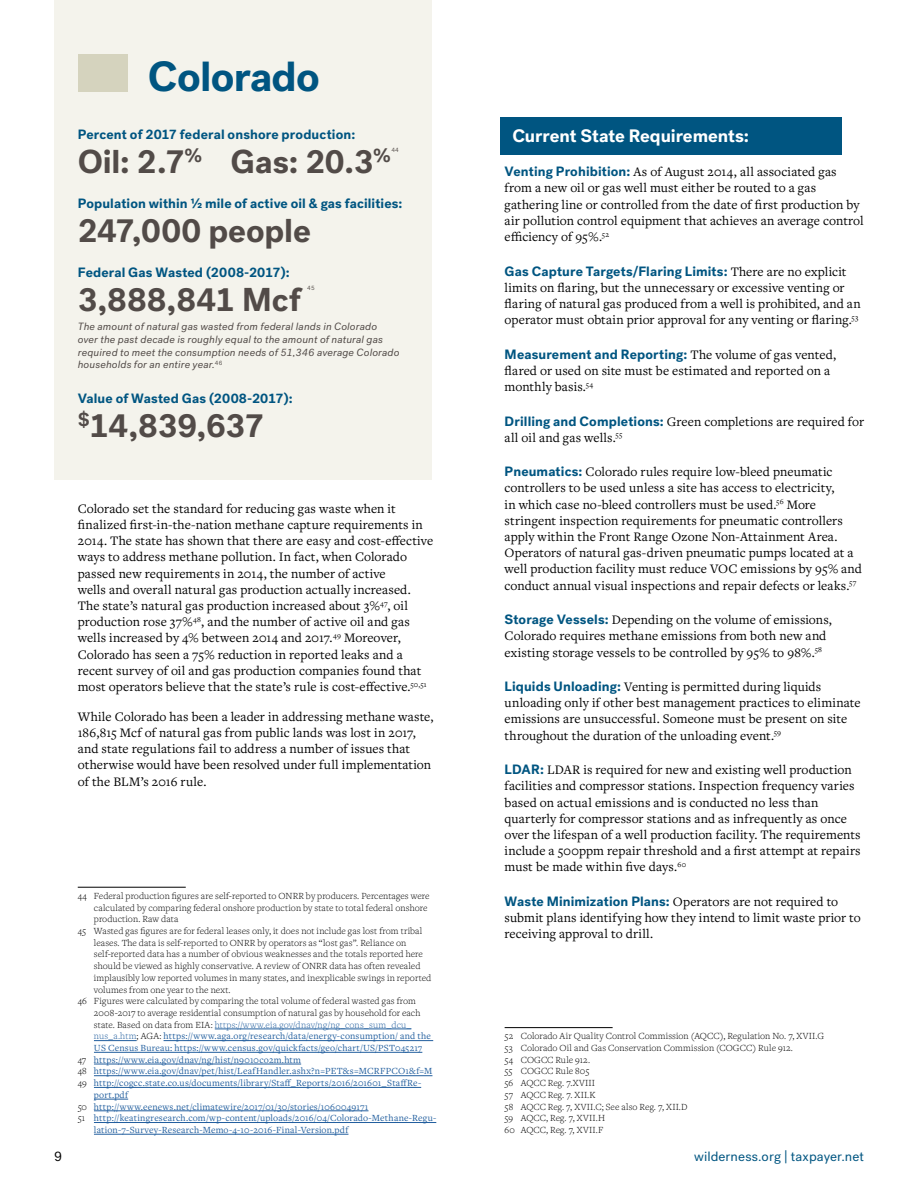
<style>
.page{position:relative;width:918px;height:1188px;background:#fff}
.page>*{position:absolute;margin:0;border:0;box-sizing:border-box;transform-origin:0 0}
.t1{font:700 42px "Post Grotesk";letter-spacing:-.015em;color:#005581}
.t2{font:700 33px "Post Grotesk";letter-spacing:-.005em;color:#524b48}
.t3{font:700 18px "Post Grotesk";letter-spacing:-.005em;color:#fff}
.t4{font:13.5px/16.2px "Freight Text Pro";letter-spacing:.005em;color:#000}
.t5{font:700 13.5px "Post Grotesk";letter-spacing:.01em;color:#005581}
.t6{font:13.5px "Post Grotesk";letter-spacing:.01em;color:#005581}
.t7{font:13.5px "Post Grotesk";color:#000}
.t8{font:italic 10.5px/12.6px "Post Grotesk";letter-spacing:.015em;color:#524b48}
.t9{font:300 9.75px/11.7px "Freight Text Pro";letter-spacing:.01em;color:#000}
.t10{font:9.75px "Freight Text Pro";letter-spacing:.02em;color:#215e9e}
.t11{font:300 9.75px "Freight Text Pro";letter-spacing:.01em;color:#215e9e}
.t12{font:6.15px "Post Grotesk";color:#524b48}
.s1{color:#000}
.s2{font-weight:300}
.s3{font-weight:300;color:#000}
.s4{font-family:"Post Grotesk";font-weight:700;color:#005581}
.s5{font-family:"Freight Text Pro";font-weight:400;color:#000}
</style>
<div class="page">
<div style="left:54px;top:0;width:378px;height:479px;background:#f4f3ec"></div>
<div style="left:500px;top:118px;width:342px;height:37px;background:#005581"></div>
<hr style="left:78px;top:887px;width:108px;height:1px;background:#000">
<hr style="left:215px;top:1029px;width:196px;height:1px;background:#215e9e">
<hr style="left:94px;top:1040px;width:43px;height:1px;background:#215e9e">
<hr style="left:164px;top:1040px;width:269px;height:1px;background:#215e9e">
<hr style="left:94px;top:1052px;width:328px;height:1px;background:#215e9e">
<hr style="left:94px;top:1064px;width:207px;height:1px;background:#215e9e">
<hr style="left:94px;top:1075px;width:338px;height:1px;background:#215e9e">
<hr style="left:94px;top:1087px;width:327px;height:1px;background:#215e9e">
<hr style="left:94px;top:1099px;width:34px;height:1px;background:#215e9e">
<hr style="left:94px;top:1111px;width:275px;height:1px;background:#215e9e">
<hr style="left:94px;top:1122px;width:342px;height:1px;background:#215e9e">
<hr style="left:94px;top:1134px;width:254px;height:1px;background:#215e9e">
<hr style="left:505px;top:1027px;width:108px;height:1px;background:#000">
<div style="left:78px;top:54px;width:50px;height:37px;background:#d5d3be"></div>
<h1 class="t1" style="left:148px;top:50px;width:174px">Colorado</h1>
<p class="t5" style="left:78px;top:125px;width:279px">Percent of 2017 federal onshore production:</p>
<h2 class="t2" style="left:78px;top:141px;width:315px">Oil: 2.7<sup>%</sup> Gas: 20.3<sup>%</sup></h2>
<p class="t12" style="left:391px;top:146px;width:9px">44</p>
<p class="t5" style="left:78px;top:194px;width:326px">Population within ½ mile of active oil &amp; gas facilities:</p>
<h2 class="t2" style="left:78px;top:210px;width:235px">247,000 people</h2>
<p class="t5" style="left:78px;top:263px;width:214px">Federal Gas Wasted (2008-2017):</p>
<h2 class="t2" style="left:78px;top:279px;width:225px">3,888,841 Mcf</h2>
<p class="t12" style="left:307px;top:284px;width:9px">45</p>
<p class="t8" style="left:78px;top:321px;width:323px">The amount of natural gas wasted from federal lands in Colorado over the past decade is roughly equal to the amount of natural gas required to meet the consumption needs of 51,346 average Colorado households for an entire year.<sup>46</sup></p>
<p class="t5" style="left:78px;top:390px;width:217px">Value of Wasted Gas (2008-2017):</p>
<h2 class="t2" style="left:78px;top:405px;width:188px"><sup>$</sup>14,839,637</h2>
<p class="t4" style="left:78px;top:500px;width:357px">Colorado set the standard for reducing gas waste when it finalized first-in-the-nation methane capture requirements in 2014. The state has shown that there are easy and cost-effective ways to address methane pollution. In fact, when Colorado passed new requirements in 2014, the number of active<br>wells and overall natural gas production actually increased.<br>The state’s natural gas production increased about 3%<sup>47</sup>, oil production rose 37%<sup>48</sup>, and the number of active oil and gas wells increased by 4% between 2014 and 2017.<sup>49</sup> Moreover, Colorado has seen a 75% reduction in reported leaks and a recent survey of oil and gas production companies found that most operators believe that the state’s rule is cost-effective.<sup>50,51</sup></p>
<p class="t4" style="left:78px;top:708px;width:357px">While Colorado has been a leader in addressing methane waste, 186,815 Mcf of natural gas from public lands was lost in 2017, and state regulations fail to address a number of issues that otherwise would have been resolved under full implementation of the BLM’s 2016 rule.</p>
<p class="t9" style="left:78px;top:890px;width:353px">44 Federal production figures are self-reported to ONRR by producers. Percentages were</p>
<p class="t9" style="left:94px;top:901px;width:335px">calculated by comparing federal onshore production by state to total federal onshore</p>
<p class="t9" style="left:94px;top:913px;width:86px">production. Raw data</p>
<p class="t9" style="left:78px;top:925px;width:346px">45 Wasted gas figures are for federal leases only, it does not include gas lost from tribal</p>
<p class="t9" style="left:94px;top:936px;width:314px">leases. The data is self-reported to ONRR by operators as “lost gas”. Reliance on</p>
<p class="t9" style="left:94px;top:948px;width:331px">self-reported data has a number of obvious weaknesses and the totals reported here</p>
<p class="t9" style="left:94px;top:960px;width:328px">should be viewed as highly conservative. A review of ONRR data has often revealed</p>
<p class="t9" style="left:94px;top:972px;width:339px">implausibly low reported volumes in many states, and inexplicable swings in reported</p>
<p class="t9" style="left:94px;top:983px;width:138px">volumes from one year to the next.</p>
<p class="t9" style="left:78px;top:995px;width:340px">46 Figures were calculated by comparing the total volume of federal wasted gas from</p>
<p class="t9" style="left:94px;top:1007px;width:328px">2008-2017 to average residential consumption of natural gas by household for each</p>
<p class="t11" style="left:94px;top:1018px;width:319px"><span class="s1">state. Based on data from EIA:</span> https://www.eia.gov/dnav/ng/ng_cons_sum_dcu_</p>
<p class="t10" style="left:94px;top:1030px;width:339px"><span class="s2">nus_a.htm</span><span class="s3">; AGA:</span> https://www.aga.org/research/data/energy-consumption/ and the</p>
<p class="t10" style="left:94px;top:1041px;width:330px">US Census Bureau: https://www.census.gov/quickfacts/geo/chart/US/PST045217</p>
<p class="t10" style="left:78px;top:1053px;width:225px"><span class="s3">47</span> https://www.eia.gov/dnav/ng/hist/n9010co2m.htm</p>
<p class="t10" style="left:78px;top:1065px;width:356px"><span class="s3">48</span> https://www.eia.gov/dnav/pet/hist/LeafHandler.ashx?n=PET&amp;s=MCRFPCO1&amp;f=M</p>
<p class="t10" style="left:78px;top:1077px;width:345px"><span class="s3">49</span> http://cogcc.state.co.us/documents/library/Staff_Reports/2016/201601_StaffRe-</p>
<p class="t10" style="left:94px;top:1088px;width:36px">port.pdf</p>
<p class="t10" style="left:78px;top:1100px;width:292px"><span class="s3">50</span> http://www.eenews.net/climatewire/2017/01/30/stories/1060049171</p>
<p class="t10" style="left:78px;top:1112px;width:360px"><span class="s3">51</span> http://keatingresearch.com/wp-content/uploads/2016/04/Colorado-Methane-Regu-</p>
<p class="t10" style="left:94px;top:1123px;width:256px">lation-7-Survey-Research-Memo-4-10-2016-Final-Version.pdf</p>
<h3 class="t3" style="left:512px;top:124px;width:238px">Current State Requirements:</h3>
<p class="t4" style="left:505px;top:163px;width:361px"><span class="s4">Venting Prohibition:</span> As of August 2014, all associated gas from a new oil or gas well must either be routed to a gas gathering line or controlled from the date of first production by air pollution control equipment that achieves an average control efficiency of 95%.<sup>52</sup></p>
<p class="t5" style="left:505px;top:262px;width:343px">Gas Capture Targets/Flaring Limits: <span class="s5">There are no explicit</span></p>
<p class="t4" style="left:505px;top:279px;width:358px">limits on flaring, but the unnecessary or excessive venting or flaring of natural gas produced from a well is prohibited, and an operator must obtain prior approval for any venting or flaring.<sup>53</sup></p>
<p class="t5" style="left:505px;top:345px;width:333px">Measurement and Reporting: <span class="s5">The volume of gas vented,</span></p>
<p class="t4" style="left:505px;top:362px;width:327px">flared or used on site must be estimated and reported on a monthly basis.<sup>54</sup></p>
<p class="t4" style="left:505px;top:413px;width:361px"><span class="s4">Drilling and Completions:</span> Green completions are required for all oil and gas wells.<sup>55</sup></p>
<p class="t4" style="left:505px;top:463px;width:359px"><span class="s4">Pneumatics:</span> Colorado rules require low-bleed pneumatic controllers to be used unless a site has access to electricity,<br>in which case no-bleed controllers must be used.<sup>56</sup> More stringent inspection requirements for pneumatic controllers apply within the Front Range Ozone Non-Attainment Area.<br>Operators of natural gas-driven pneumatic pumps located at a well production facility must reduce VOC emissions by 95% and conduct annual visual inspections and repair defects or leaks.<sup>57</sup></p>
<p class="t4" style="left:505px;top:611px;width:329px"><span class="s4">Storage Vessels:</span> Depending on the volume of emissions,<br>Colorado requires methane emissions from both new and existing storage vessels to be controlled by 95% to 98%.<sup>58</sup></p>
<p class="t4" style="left:505px;top:678px;width:358px"><span class="s4">Liquids Unloading:</span> Venting is permitted during liquids unloading only if other best management practices to eliminate emissions are unsuccessful. Someone must be present on site throughout the duration of the unloading event.<sup>59</sup></p>
<p class="t4" style="left:505px;top:761px;width:358px"><span class="s4">LDAR:</span> LDAR is required for new and existing well production facilities and compressor stations. Inspection frequency varies based on actual emissions and is conducted no less than quarterly for compressor stations and as infrequently as once over the lifespan of a well production facility. The requirements include a 500ppm repair threshold and a first attempt at repairs must be made within five days.<sup>60</sup></p>
<p class="t4" style="left:505px;top:893px;width:358px"><span class="s4">Waste Minimization Plans:</span> Operators are not required to submit plans identifying how they intend to limit waste prior to receiving approval to drill.</p>
<p class="t9" style="left:505px;top:1030px;width:321px">52 Colorado Air Quality Control Commission (AQCC), Regulation No. 7, XVII.G 53 Colorado Oil and Gas Conservation Commission (COGCC) Rule 912.<br>54 COGCC Rule 912.<br>55 COGCC Rule 805<br>56 AQCC Reg. 7.XVIII<br>57 AQCC Reg. 7. XII.K<br>58 AQCC Reg. 7, XVII.C; See also Reg. 7, XII.D<br>59 AQCC, Reg. 7, XVII.H<br>60 AQCC, Reg. 7, XVII.F</p>
<p class="t7" style="left:54px;top:1148px;width:10px">9</p>
<p class="t6" style="left:694px;top:1148px;width:171px">wilderness.org | taxpayer.net</p>
</div>
